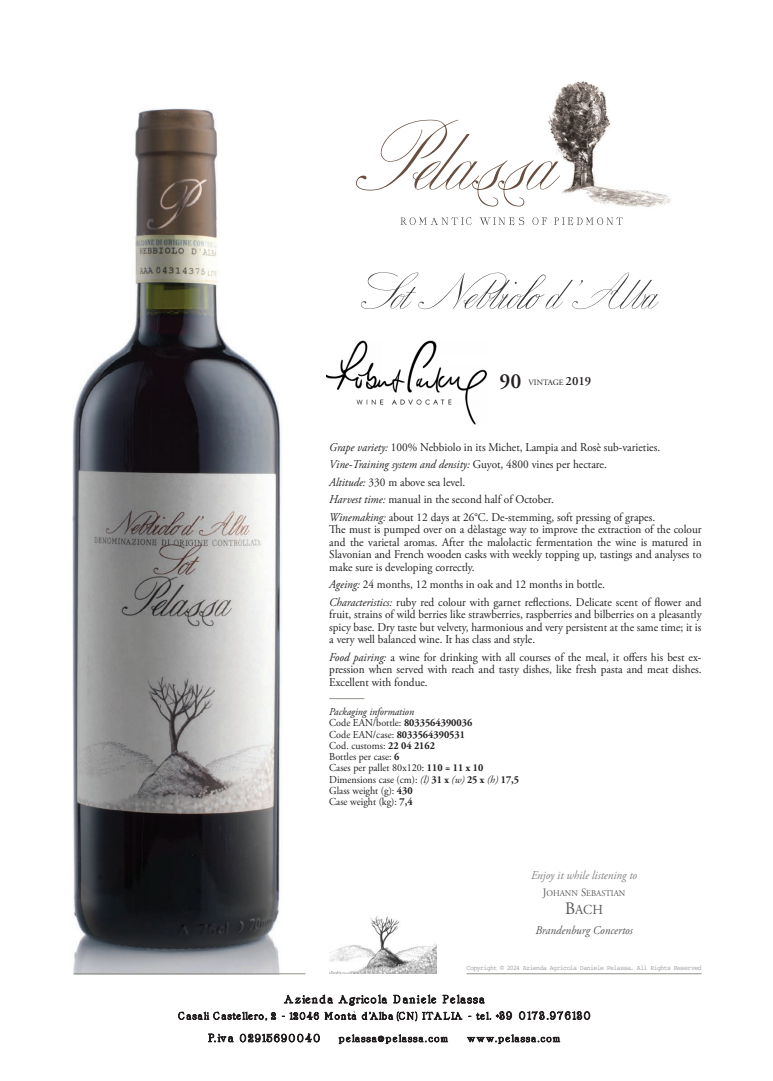
<style>
.page{position:relative;width:773px;height:1081px;background:#fff}
.page>*{position:absolute;margin:0;border:0;box-sizing:border-box;transform-origin:0 0}
.t1{font:600 21.62px "Adobe Garamond Pro";color:#231f20}
.t2{font:13.75px "Adobe Garamond Pro";color:#57585a;scale:.95 1}
.t3{font:11.88px/12.5px "Adobe Garamond Pro";color:#231f20;text-align:justify;scale:.95 1}
.t4{font:italic 11.88px "Adobe Garamond Pro";color:#808285;scale:.95 1}
.t5{font:italic 11.88px "Adobe Garamond Pro";color:#57585a;scale:.95 1}
.t6{font:10.62px/11.2px "Adobe Garamond Pro";color:#231f20;scale:.95 1}
.t7{font:8.75px "Adobe Garamond Pro";color:#57585a;scale:.95 1}
.t8{font:8.12px "Adobe Garamond Pro";color:#231f20}
.t9{font:6.88px "Courier";letter-spacing:-.085em;color:#a8a9ad;scale:.95 1}
.s1{font-weight:600;font-size:12.62px}
.s2{font-style:italic}
.s3{font-weight:700}
.s4{font-size:11.25px}
.s5{font-size:17.5px}
</style>
<div class="page">
<img style="left:72px;top:108px;width:234px;height:866px">
<hr style="left:74px;top:973px;width:231px;height:1px;background:#94948a">
<hr style="left:466px;top:973px;width:235px;height:1px;background:#94948a">
<img style="left:329px;top:916px;width:108px;height:57px">
<img style="left:547px;top:80px;width:124px;height:146px">
<svg style="left:356px;top:120px;width:204px;height:86px"></svg>
<svg style="left:400px;top:217px;width:71px;height:8px"></svg>
<svg style="left:479px;top:217px;width:45px;height:8px"></svg>
<svg style="left:532px;top:217px;width:15px;height:8px"></svg>
<svg style="left:554px;top:217px;width:69px;height:8px"></svg>
<hr style="left:329px;top:698px;width:35px;height:1px;background:#94948a">
<svg style="left:284px;top:994px;width:103px;height:11px"></svg>
<svg style="left:393px;top:994px;width:43px;height:9px"></svg>
<svg style="left:442px;top:994px;width:42px;height:9px"></svg>
<svg style="left:178px;top:1011px;width:98px;height:9px"></svg>
<svg style="left:282px;top:1012px;width:37px;height:7px"></svg>
<svg style="left:468px;top:1011px;width:43px;height:8px"></svg>
<svg style="left:519px;top:1011px;width:71px;height:8px"></svg>
<svg style="left:208px;top:1034px;width:25px;height:8px"></svg>
<svg style="left:240px;top:1033px;width:79px;height:9px"></svg>
<svg style="left:338px;top:1034px;width:110px;height:9px"></svg>
<svg style="left:467px;top:1034px;width:93px;height:9px"></svg>
<svg style="left:362px;top:1011px;width:100px;height:10px"></svg>
<svg style="left:325px;top:1011px;width:31px;height:8px"></svg>
<svg style="left:361px;top:272px;width:297px;height:37px"></svg>
<img style="left:326px;top:340px;width:161px;height:84px">
<h1 class="t1" style="left:499px;top:369px;width:24px">90</h1>
<p class="t8" style="left:528px;top:378px;width:64px">VINTAGE <span class="s1">2019</span></p>
<p class="t3" style="left:329px;top:438px;width:350px;line-height:17.5px;text-align:left"><span class="s2">Grape variety:</span> 100% Nebbiolo in its Michet, Lampia and Rosè sub-varieties.<br><span class="s2">Vine-Training system and density:</span> Guyot, 4800 vines per hectare.<br><span class="s2">Altitude:</span> 330 m above sea level.<br><span class="s2">Harvest time:</span> manual in the second half of October.<br><span class="s2">Winemaking:</span> about 12 days at 26°C. De-stemming, soft pressing of grapes.</p>
<p class="t3" style="left:329px;top:524px;width:393px">The must is pumped over on a dèlastage way to improve the extraction of the colour and the varietal aromas. After the malolactic fermentation the wine is matured in Slavonian and French wooden casks with weekly topping up, tastings and analyses to make sure is developing correctly.</p>
<p class="t3" style="left:329px;top:576px;width:393px;line-height:17.5px"><span class="s2">Ageing:</span> 24 months, 12 months in oak and 12 months in bottle.<br><span class="s2">Characteristics:</span> ruby red colour with garnet reflections. Delicate scent of flower and</p>
<p class="t3" style="left:329px;top:609px;width:393px">fruit, strains of wild berries like strawberries, raspberries and bilberries on a pleasantly spicy base. Dry taste but velvety, harmonious and very persistent at the same time; it is a very well balanced wine. It has class and style.</p>
<p class="t3" style="left:329px;top:651px;width:393px"><span class="s2">Food pairing:</span> a wine for drinking with all courses of the meal, it offers his best ex&shy;pression when served with reach and tasty dishes, like fresh pasta and meat dishes.<br>Excellent with fondue.</p>
<p class="t6" style="left:329px;top:706px;width:201px"><span class="s2">Packaging information<br></span>Code EAN/bottle: <span class="s3">8033564390036<br></span>Code EAN/case: <span class="s3">8033564390531<br></span>Cod. customs: <span class="s3">22 04 2162<br></span>Bottles per case: <span class="s3">6<br></span>Cases per pallet 80x120: <span class="s3">110 = 11 x 10<br></span>Dimensions case (cm): <span class="s2">(l)</span> <span class="s3">31 x</span> <span class="s2">(w)</span> <span class="s3">25 x</span> <span class="s2">(h)</span> <span class="s3">17,5<br></span>Glass weight (g): <span class="s3">430<br></span>Case weight (kg): <span class="s3">7,4</span></p>
<p class="t4" style="left:531px;top:868px;width:113px">Enjoy it while listening to</p>
<p class="t7" style="left:542px;top:888px;width:88px"><span class="s4">J</span>OHANN <span class="s4">S</span>EBASTIAN</p>
<p class="t2" style="left:565px;top:901px;width:41px"><span class="s5">B</span>ACH</p>
<p class="t5" style="left:535px;top:923px;width:104px">Brandenburg Concertos</p>
<p class="t9" style="left:466px;top:963px;width:249px">Copyright © 2024 Azienda Agricola Daniele Pelassa. All Rights Reserved</p>
</div>
